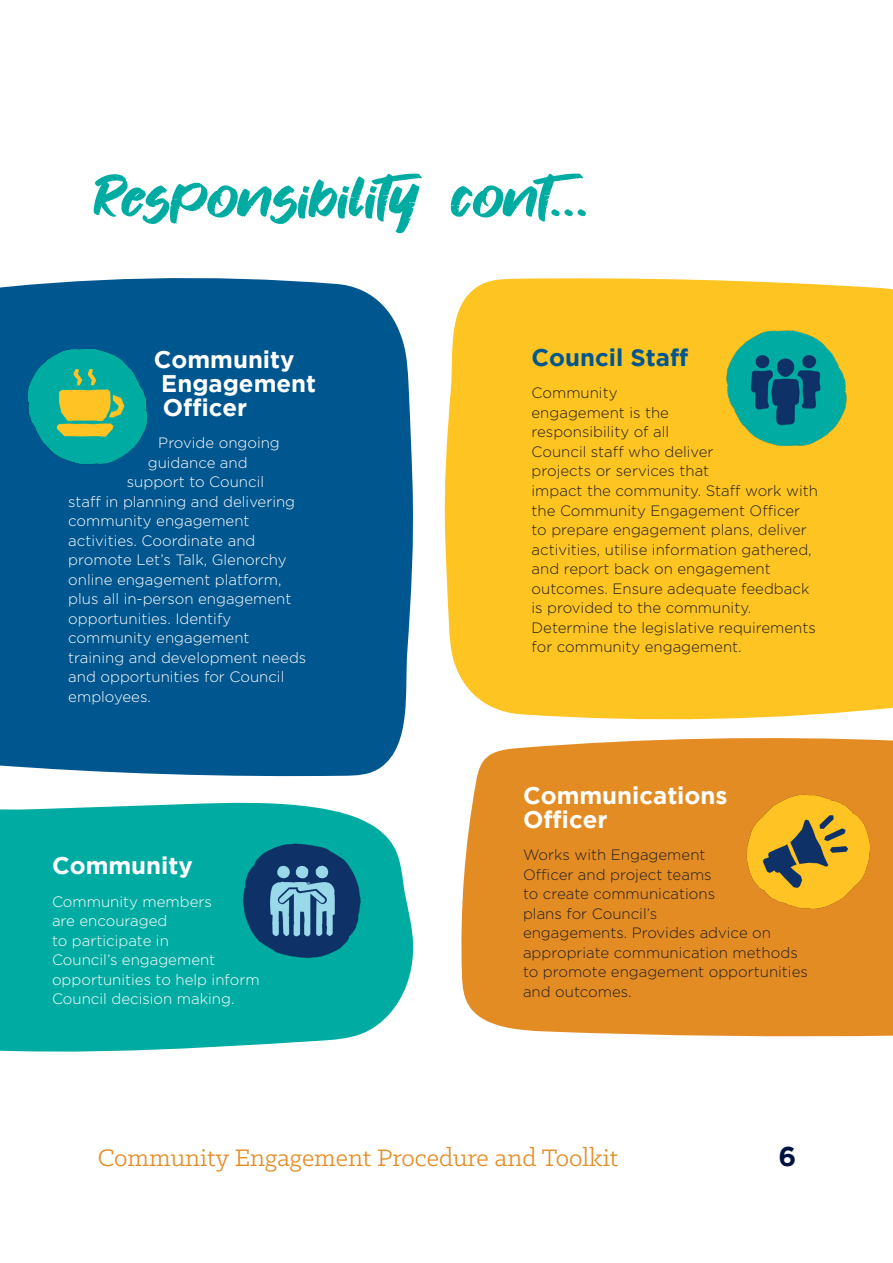
<style>
.page{position:relative;width:893px;height:1263px;background:#fff}
.page>*{position:absolute;margin:0;border:0;box-sizing:border-box;transform-origin:0 0}
.fonters_heading{font:57px "Fonters";color:#00aca2}
.t1{font:27px "Klinic Slab";color:#e48c24}
.t2{font:700 27px "Gotham";color:#001340}
.bold_white{font:700 24px/24px "Gotham";color:#fff}
.bold{font:700 24px "Gotham";color:#00568e}
.body{font:300 15px/19.5px "Gotham";color:#231f20}
.body_white{font:300 15px "Gotham";color:#fff}
.body-2{font:300 15px/19.5px "Gotham";color:#fff}
</style>
<div class="page">
<div style="left:461px;top:738px;width:432px;height:299px;background:#e48c24"></div>
<div style="left:444px;top:278px;width:449px;height:442px;background:#fec422"></div>
<div style="left:0;top:278px;width:413px;height:499px;background:#00568e"></div>
<svg style="left:0;top:802px;width:414px;height:250px;background:#18b4aa"></svg>
<img style="left:17px;top:332px;width:142px;height:142px;border-radius:71px">
<img style="left:716px;top:318px;width:142px;height:141px;border-radius:71px">
<img style="left:229px;top:830px;width:142px;height:141px;border-radius:71px">
<img style="left:737px;top:781px;width:142px;height:142px;border-radius:71px">
<p class="fonters_heading" style="left:96px;top:162px;width:496px">Responsibility cont...</p>
<p class="bold_white" style="left:161px;top:347px;width:156px;text-indent:-8px">Community<br>Engagement<br>Officer</p>
<p class="body_white" style="left:158px;top:434px;width:123px">Provide ongoing</p>
<p class="body_white" style="left:148px;top:454px;width:101px">guidance and</p>
<p class="body_white" style="left:127px;top:473px;width:139px">support to Council</p>
<p class="body_white" style="left:68px;top:493px;width:228px">staff in planning and delivering</p>
<p class="body_white" style="left:68px;top:512px;width:183px">community engagement</p>
<p class="body_white" style="left:68px;top:532px;width:189px">activities. Coordinate and</p>
<p class="body_white" style="left:68px;top:551px;width:220px">promote Let’s Talk, Glenorchy</p>
<p class="body_white" style="left:68px;top:571px;width:215px">online engagement platform,</p>
<p class="body_white" style="left:68px;top:590px;width:225px">plus all in-person engagement</p>
<p class="body_white" style="left:68px;top:610px;width:164px">opportunities. Identify</p>
<p class="body_white" style="left:68px;top:629px;width:183px">community engagement</p>
<p class="body_white" style="left:68px;top:649px;width:240px">training and development needs</p>
<p class="body_white" style="left:68px;top:668px;width:218px">and opportunities for Council</p>
<p class="body_white" style="left:68px;top:688px;width:84px">employees.</p>
<p class="bold_white" style="left:52px;top:853px;width:142px">Community</p>
<p class="body-2" style="left:52px;top:891px;width:209px">Community members<br>are encouraged<br>to participate in<br>Council’s engagement opportunities to help inform<br>Council decision making.</p>
<p class="bold" style="left:531px;top:344px;width:158px">Council Staff</p>
<p class="body" style="left:531px;top:383px;width:288px">Community<br>engagement is the<br>responsibility of all<br>Council staff who deliver<br>projects or services that<br>impact the community. Staff work with the Community Engagement Officer to prepare engagement plans, deliver activities, utilise information gathered, and report back on engagement outcomes. Ensure adequate feedback is provided to the community.<br>Determine the legislative requirements for community engagement.</p>
<p class="bold_white" style="left:523px;top:783px;width:206px">Communications<br>Officer</p>
<p class="body" style="left:523px;top:845px;width:286px">Works with Engagement<br>Officer and project teams<br>to create communications<br>plans for Council’s<br>engagements. Provides advice on appropriate communication methods to promote engagement opportunities and outcomes.</p>
<h2 class="t1" style="left:98px;top:1141px;width:522px">Community Engagement Procedure and Toolkit</h2>
<h2 class="t2" style="left:778px;top:1140px;width:19px">6</h2>
</div>
